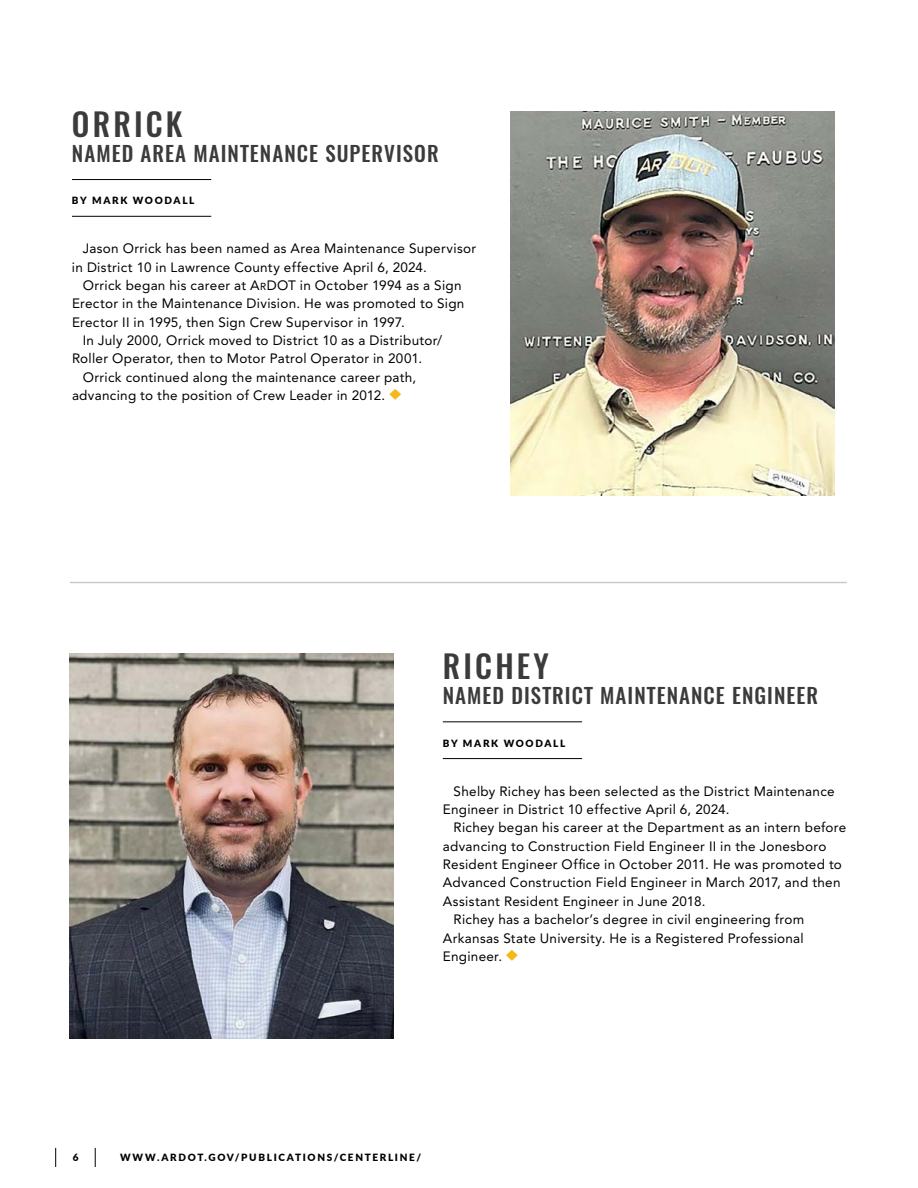
<style>
.page{position:relative;width:918px;height:1188px;background:#fff}
.page>*{position:absolute;margin:0;border:0;box-sizing:border-box;transform-origin:0 0}
.t1{font:500 31.5px "Oswald";letter-spacing:.1em;color:#3b3b3b}
.t2{font:500 21px "Oswald";letter-spacing:.05em;color:#3b3b3b}
.t3{font:13.5px/18.3px "Avenir LT Std";letter-spacing:.02em;color:#000}
.t4{font:900 10.05px "Lato";letter-spacing:.17em;color:#000}
.s1{font-size:10.2px}
.s2{font-family:"Dingthings Normal";color:#f5b819}
</style>
<div class="page">
<svg style="left:95px;top:1148px;width:1px;height:19px"></svg>
<svg style="left:55px;top:1148px;width:1px;height:19px"></svg>
<hr style="left:72px;top:179px;width:139px;height:1px;background:#000">
<hr style="left:72px;top:216px;width:139px;height:1px;background:#000">
<hr style="left:443px;top:722px;width:139px;height:1px;background:#000">
<hr style="left:443px;top:758px;width:139px;height:1px;background:#000">
<img style="left:511px;top:111px;width:324px;height:385px">
<img style="left:70px;top:653px;width:324px;height:385px">
<hr style="left:70px;top:582px;width:777px;height:1px;background:#292829">
<h1 class="t1" style="left:72px;top:102px;width:112px">ORRICK</h1>
<h2 class="t2" style="left:72px;top:139px;width:368px">NAMED AREA MAINTENANCE SUPERVISOR</h2>
<p class="t4" style="left:72px;top:193px;width:124px">BY MARK WOODALL</p>
<p class="t3" style="left:72px;top:240px;width:406px;text-indent:11px">Jason Orrick has been named as Area Maintenance Supervisor in District 10 in Lawrence County effective April 6, 2024.</p>
<p class="t3" style="left:83px;top:276px;width:380px">Orrick began his career at A<span class="s1">r</span>DOT in October 1994 as a Sign</p>
<p class="t3" style="left:72px;top:295px;width:394px">Erector in the Maintenance Division. He was promoted to Sign</p>
<p class="t3" style="left:72px;top:313px;width:334px">Erector II in 1995, then Sign Crew Supervisor in 1997.</p>
<p class="t3" style="left:83px;top:331px;width:361px">In July 2000, Orrick moved to District 10 as a Distributor/</p>
<p class="t3" style="left:72px;top:350px;width:352px">Roller Operator, then to Motor Patrol Operator in 2001.</p>
<p class="t3" style="left:83px;top:368px;width:335px">Orrick continued along the maintenance career path,</p>
<p class="t3" style="left:72px;top:387px;width:331px">advancing to the position of Crew Leader in 2012. <span class="s2">u</span></p>
<h1 class="t1" style="left:443px;top:644px;width:107px">RICHEY</h1>
<h2 class="t2" style="left:443px;top:681px;width:377px">NAMED DISTRICT MAINTENANCE ENGINEER</h2>
<p class="t4" style="left:443px;top:736px;width:124px">BY MARK WOODALL</p>
<p class="t3" style="left:443px;top:782px;width:393px;text-indent:11px">Shelby Richey has been selected as the District Maintenance<br>Engineer in District 10 effective April 6, 2024.</p>
<p class="t3" style="left:454px;top:819px;width:394px">Richey began his career at the Department as an intern before</p>
<p class="t3" style="left:443px;top:837px;width:385px">advancing to Construction Field Engineer II in the Jonesboro</p>
<p class="t3" style="left:443px;top:855px;width:401px">Resident Engineer Office in October 2011. He was promoted to</p>
<p class="t3" style="left:443px;top:874px;width:399px">Advanced Construction Field Engineer in March 2017, and then</p>
<p class="t3" style="left:443px;top:892px;width:264px">Assistant Resident Engineer in June 2018.</p>
<p class="t3" style="left:454px;top:910px;width:352px">Richey has a bachelor’s degree in civil engineering from</p>
<p class="t3" style="left:443px;top:929px;width:362px">Arkansas State University. He is a Registered Professional</p>
<p class="t3" style="left:443px;top:947px;width:77px">Engineer. <span class="s2">u</span></p>
<p class="t4" style="left:73px;top:1150px;width:7px">6</p>
<p class="t4" style="left:120px;top:1150px;width:303px">WWW.ARDOT.GOV/PUBLICATIONS/CENTERLINE/</p>
</div>
